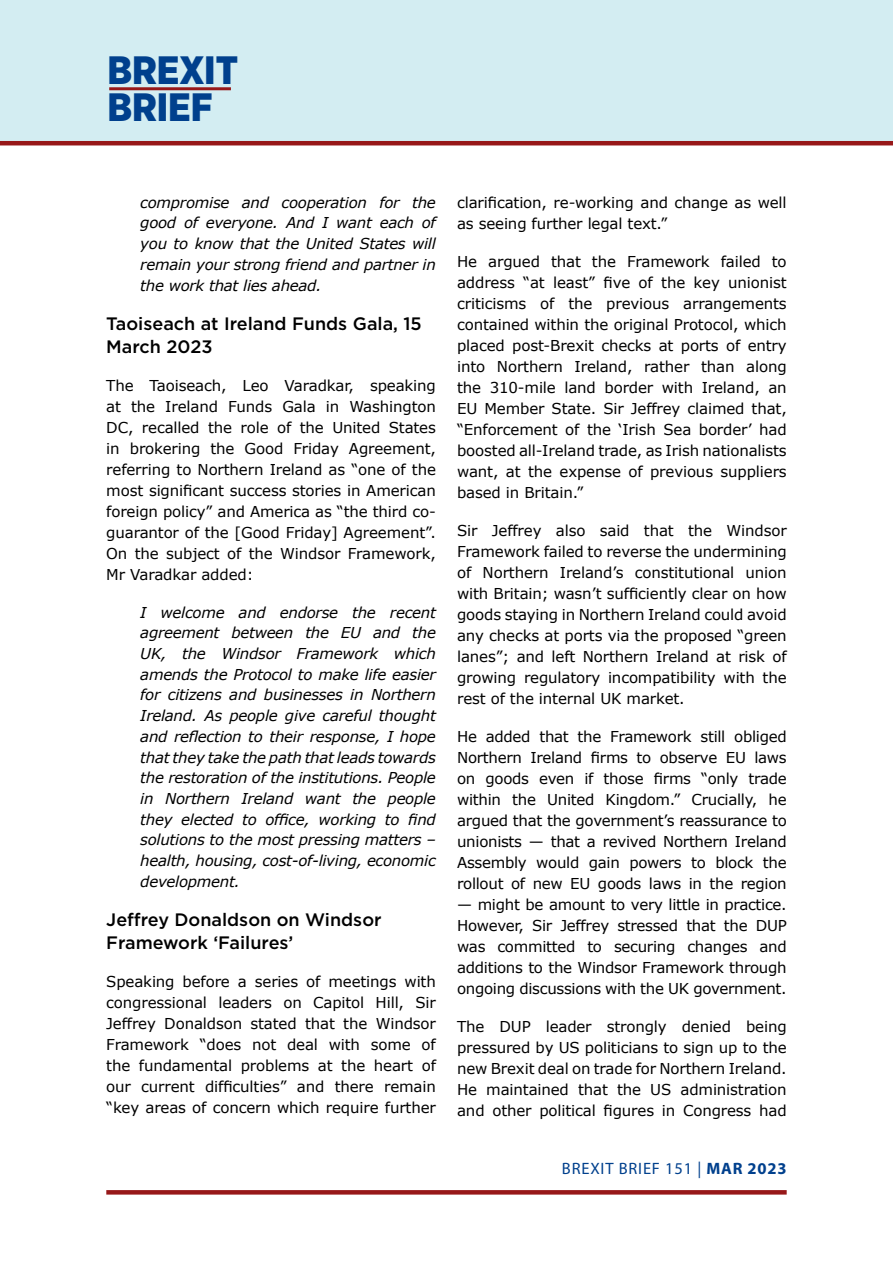
<style>
.page{position:relative;width:893px;height:1263px;background:#fff}
.page>*{position:absolute;margin:0;border:0;box-sizing:border-box;transform-origin:0 0}
.t1{font:900 39.6px/37.5px "Gotham Narrow";color:#00408d}
.t2{font:500 18px/22.5px "Gotham";color:#000}
.t3{font:16.5px "Myriad Pro";letter-spacing:.05em;color:#00408d}
.t4{font:15px/21px "Verdana";letter-spacing:-.01em;color:#000;text-align:justify}
.t5{font:italic 15px/20.7px "Verdana";letter-spacing:-.02em;color:#000;text-align:justify}
.s1{font-weight:700}
</style>
<div class="page">
<div style="left:0;top:0;width:893px;height:142px;background:#d3edf2"></div>
<hr style="left:0;top:141px;width:893px;height:4px;background:#971819">
<hr style="left:109px;top:87px;width:122px;height:3px;background:#971819">
<svg style="left:106px;top:1190px;width:681px;height:4px;fill:#971819"></svg>
<h1 class="t1" style="left:107px;top:51px;width:132px">BREXIT<br>BRIEF</h1>
<p class="t5" style="left:140px;top:192px;width:297px">compromise and cooperation for the good of everyone. And I want each of you to know that the United States will remain your strong friend and partner in the work that lies ahead.</p>
<p class="t2" style="left:106px;top:313px;width:317px">Taoiseach at Ireland Funds Gala, 15<br>March 2023</p>
<p class="t4" style="left:106px;top:375px;width:331px">The Taoiseach, Leo Varadkar, speaking at the Ireland Funds Gala in Washington DC, recalled the role of the United States in brokering the Good Friday Agreement, referring to Northern Ireland as “one of the most significant success stories in American foreign policy” and America as “the third co&shy;guarantor of the [Good Friday] Agreement”.<br>On the subject of the Windsor Framework, Mr Varadkar added:</p>
<p class="t5" style="left:140px;top:602px;width:297px">I welcome and endorse the recent agreement between the EU and the UK, the Windsor Framework which amends the Protocol to make life easier for citizens and businesses in Northern Ireland. As people give careful thought and reflection to their response, I hope that they take the path that leads towards the restoration of the institutions. People in Northern Ireland want the people they elected to office, working to find solutions to the most pressing matters – health, housing, cost-of-living, economic development.</p>
<p class="t2" style="left:106px;top:908px;width:277px">Jeffrey Donaldson on Windsor<br>Framework ‘Failures’</p>
<p class="t4" style="left:106px;top:971px;width:331px">Speaking before a series of meetings with congressional leaders on Capitol Hill, Sir Jeffrey Donaldson stated that the Windsor Framework “does not deal with some of the fundamental problems at the heart of our current difficulties” and there remain “key areas of concern which require further</p>
<p class="t4" style="left:457px;top:192px;width:331px">clarification, re-working and change as well as seeing further legal text.”</p>
<p class="t4" style="left:457px;top:251px;width:331px">He argued that the Framework failed to address “at least” five of the key unionist criticisms of the previous arrangements contained within the original Protocol, which placed post-Brexit checks at ports of entry into Northern Ireland, rather than along the 310-mile land border with Ireland, an EU Member State. Sir Jeffrey claimed that, “Enforcement of the ‘Irish Sea border’ had boosted all-Ireland trade, as Irish nationalists want, at the expense of previous suppliers based in Britain.”</p>
<p class="t4" style="left:457px;top:520px;width:331px">Sir Jeffrey also said that the Windsor Framework failed to reverse the undermining of Northern Ireland’s constitutional union with Britain; wasn’t sufficiently clear on how goods staying in Northern Ireland could avoid any checks at ports via the proposed “green lanes”; and left Northern Ireland at risk of growing regulatory incompatibility with the rest of the internal UK market.</p>
<p class="t4" style="left:457px;top:726px;width:331px">He added that the Framework still obliged Northern Ireland firms to observe EU laws on goods even if those firms “only trade within the United Kingdom.” Crucially, he argued that the government’s reassurance to unionists — that a revived Northern Ireland Assembly would gain powers to block the rollout of new EU goods laws in the region</p>
<p class="t4" style="left:457px;top:894px;width:331px">— might be amount to very little in practice.<br>However, Sir Jeffrey stressed that the DUP was committed to securing changes and additions to the Windsor Framework through ongoing discussions with the UK government.</p>
<p class="t4" style="left:457px;top:1016px;width:331px">The DUP leader strongly denied being pressured by US politicians to sign up to the new Brexit deal on trade for Northern Ireland.<br>He maintained that the US administration and other political figures in Congress had</p>
<p class="t3" style="left:562px;top:1158px;width:226px">BREXIT BRIEF 151 | <span class="s1">MAR 2023</span></p>
</div>
